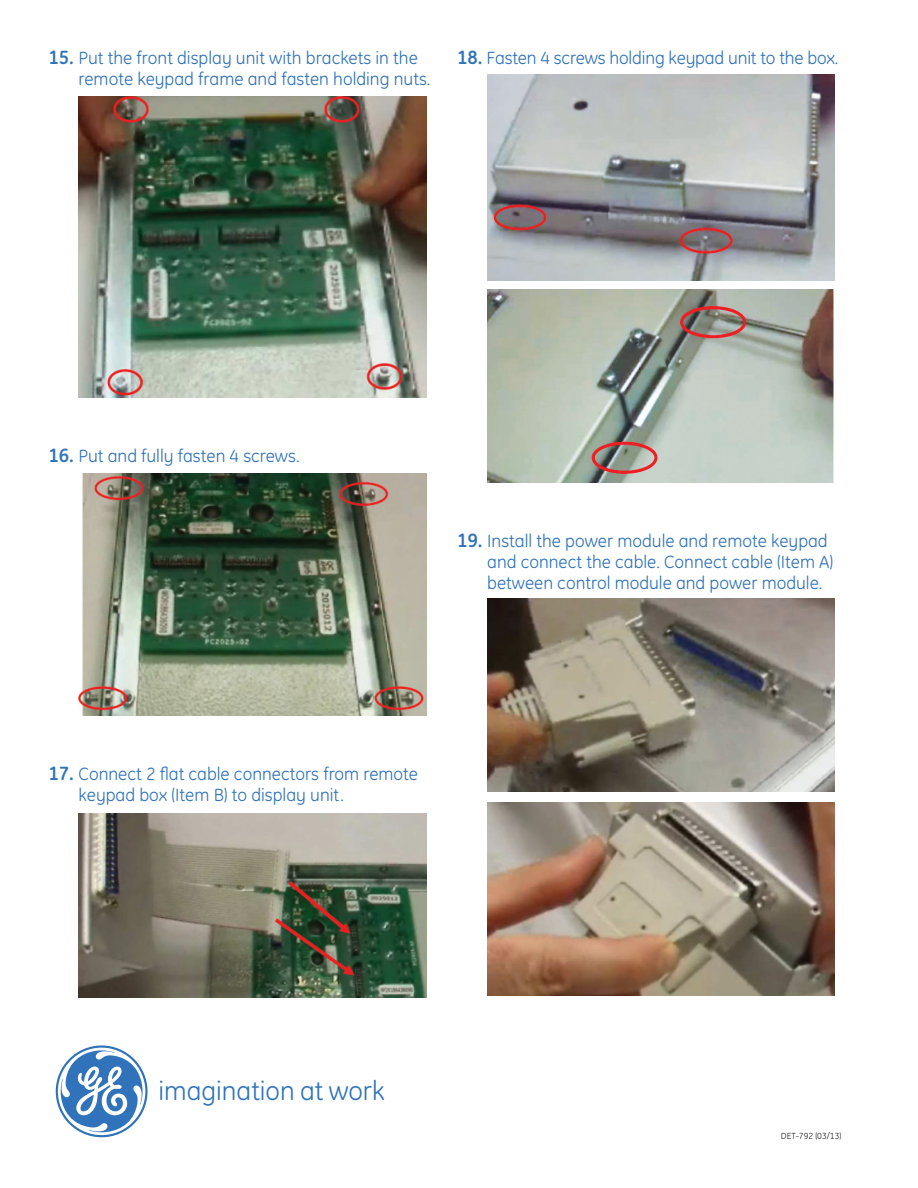
<style>
.page{position:relative;width:918px;height:1188px;background:#fff}
.page>*{position:absolute;margin:0;border:0;box-sizing:border-box;transform-origin:0 0}
.t1{font:27px "GE Inspira";color:#3073ba}
.t2{font:18px/21px "GE Inspira";color:#3073ba}
.t3{font:9px "GE Inspira";color:#231f20}
.s1{font-weight:700;font-size:19.5px}
</style>
<div class="page">
<img style="left:79px;top:97px;width:347px;height:300px">
<img style="left:79px;top:473px;width:347px;height:243px">
<img style="left:79px;top:813px;width:347px;height:185px">
<img style="left:487px;top:74px;width:348px;height:206px">
<img style="left:487px;top:289px;width:347px;height:194px">
<img style="left:487px;top:598px;width:348px;height:194px">
<img style="left:487px;top:802px;width:348px;height:194px">
<svg style="left:56px;top:1045px;width:92px;height:92px"></svg>
<p class="t2" style="left:79px;top:49px;width:353px;text-indent:-30px"><span class="s1">15.</span> Put the front display unit with brackets in the remote keypad frame and fasten holding nuts.</p>
<p class="t2" style="left:457px;top:49px;width:383px"><span class="s1">18.</span> Fasten 4 screws holding keypad unit to the box.</p>
<p class="t2" style="left:49px;top:447px;width:253px"><span class="s1">16.</span> Put and fully fasten 4 screws.</p>
<p class="t2" style="left:487px;top:532px;width:348px;text-indent:-30px"><span class="s1">19.</span> Install the power module and remote keypad and connect the cable. Connect cable (Item A) between control module and power module.</p>
<p class="t2" style="left:79px;top:766px;width:341px;text-indent:-30px"><span class="s1">17.</span> Connect 2 flat cable connectors from remote keypad box (Item B) to display unit.</p>
<h1 class="t1" style="left:159px;top:1081px;width:228px">imagination at work</h1>
<p class="t3" style="left:781px;top:1132px;width:62px">DET-792 (03/13)</p>
</div>
